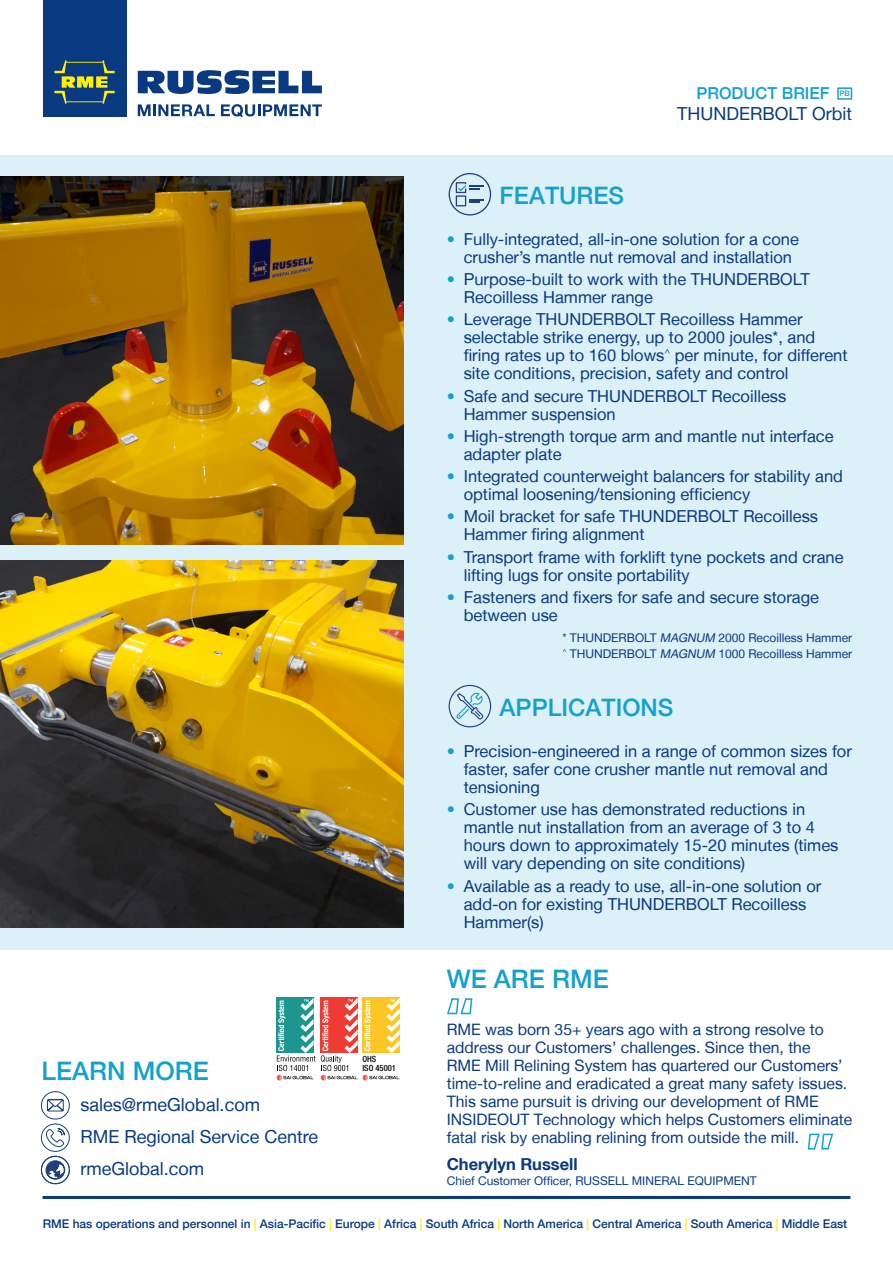
<style>
.page{position:relative;width:893px;height:1263px;background:#fff}
.page>*{position:absolute;margin:0;border:0;box-sizing:border-box;transform-origin:0 0}
.t1{font:500 25.5px "Helvetica Neue LT";color:#14a1cb}
.t2{font:500 24px "Helvetica Neue LT";color:#14a1cb}
.t3{font:18px "Helvetica Neue LT";color:#083981}
.t4{font:16.5px/18px "Helvetica Neue LT";color:#083981}
.t5{font:700 16.5px "Helvetica Neue LT";color:#083981}
.t6{font:500 16.5px "Helvetica Neue LT";color:#14a1cb}
.t7{font:15.75px/18px "Helvetica Neue LT";color:#083981}
.t8{font:500 12px "Helvetica Neue LT";color:#083981}
.t9{font:12px "Helvetica Neue LT";color:#083981}
.t10{font:500 condensed 8.55px/9.4px "Helvetica Neue LT";color:#040503}
.t11{font:500 7.5px "Helvetica Neue LT";color:#14a1cb}
.s1{color:#14a1cb}
.s2{font-style:italic}
.s3{color:#fff101}
</style>
<div class="page">
<div style="left:0;top:155px;width:893px;height:795px;background:#dbf0f7"></div>
<div style="left:837px;top:87px;width:15px;height:13px;border:2px solid #14a1cb"></div>
<hr style="left:43px;top:1196px;width:807px;height:3px;background:#083981">
<div style="left:449px;top:173px;width:42px;height:42px;border:1px solid #1f3f7d;border-radius:50%"></div>
<svg style="left:456px;top:182px;width:28px;height:24px"></svg>
<div style="left:43px;top:0;width:84px;height:117px;background:#083981"></div>
<svg style="left:138px;top:104px;width:77px;height:12px"></svg>
<svg style="left:221px;top:104px;width:101px;height:13px"></svg>
<svg style="left:138px;top:70px;width:184px;height:24px"></svg>
<svg style="left:54px;top:60px;width:61px;height:44px"></svg>
<div style="left:449px;top:685px;width:42px;height:42px;border:1px solid #1f3f7d;border-radius:50%"></div>
<svg style="left:456px;top:691px;width:28px;height:30px"></svg>
<img style="left:0;top:177px;width:404px;height:367px">
<svg style="left:447px;top:998px;width:26px;height:17px"></svg>
<svg style="left:807px;top:1133px;width:27px;height:17px"></svg>
<svg style="left:41px;top:1091px;width:29px;height:93px"></svg>
<div style="left:276px;top:998px;width:37px;height:55px;background:#1d9690"></div>
<svg style="left:277px;top:998px;width:123px;height:82px"></svg>
<img style="left:0;top:560px;width:404px;height:367px">
<p class="t2" style="left:500px;top:181px;width:126px">FEATURES</p>
<p class="t6" style="left:696px;top:84px;width:135px">PRODUCT BRIEF</p>
<p class="t11" style="left:840px;top:89px;width:12px">PB</p>
<p class="t3" style="left:677px;top:103px;width:177px">THUNDERBOLT Orbit</p>
<p class="t4" style="left:464px;top:230px;width:337px;text-indent:-17px"><span class="s1">•</span> Fully-integrated, all-in-one solution for a cone crusher’s mantle nut removal and installation</p>
<p class="t4" style="left:464px;top:270px;width:348px;text-indent:-17px"><span class="s1">•</span> Purpose-built to work with the THUNDERBOLT<br>Recoilless Hammer range</p>
<p class="t4" style="left:464px;top:310px;width:385px;text-indent:-17px"><span class="s1">•</span> Leverage THUNDERBOLT Recoilless Hammer selectable strike energy, up to 2000 joules*, and firing rates up to 160 blows<sup>^</sup> per minute, for different site conditions, precision, safety and control</p>
<p class="t4" style="left:464px;top:387px;width:324px;text-indent:-17px"><span class="s1">•</span> Safe and secure THUNDERBOLT Recoilless<br>Hammer suspension</p>
<p class="t4" style="left:464px;top:427px;width:371px;text-indent:-17px"><span class="s1">•</span> High-strength torque arm and mantle nut interface adapter plate</p>
<p class="t4" style="left:464px;top:467px;width:381px;text-indent:-17px"><span class="s1">•</span> Integrated counterweight balancers for stability and optimal loosening/tensioning efficiency</p>
<p class="t4" style="left:464px;top:507px;width:356px;text-indent:-17px"><span class="s1">•</span> Moil bracket for safe THUNDERBOLT Recoilless<br>Hammer firing alignment</p>
<p class="t4" style="left:464px;top:548px;width:381px;text-indent:-17px"><span class="s1">•</span> Transport frame with forklift tyne pockets and crane lifting lugs for onsite portability</p>
<p class="t4" style="left:464px;top:588px;width:357px;text-indent:-17px"><span class="s1">•</span> Fasteners and fixers for safe and secure storage between use</p>
<p class="t9" style="left:562px;top:630px;width:291px">* THUNDERBOLT <span class="s2">MAGNUM</span> 2000 Recoilless Hammer</p>
<p class="t9" style="left:562px;top:647px;width:291px"><sup>^</sup> THUNDERBOLT <span class="s2">MAGNUM</span> 1000 Recoilless Hammer</p>
<p class="t1" style="left:41px;top:1055px;width:169px">LEARN MORE</p>
<p class="t3" style="left:81px;top:1093px;width:181px">sales@rmeGlobal.com</p>
<p class="t3" style="left:81px;top:1126px;width:239px">RME Regional Service Centre</p>
<p class="t3" style="left:81px;top:1158px;width:125px">rmeGlobal.com</p>
<p class="t10" style="left:362px;top:1054px;width:35px">OHS<br>ISO 45001</p>
<p class="t2" style="left:500px;top:693px;width:175px">APPLICATIONS</p>
<p class="t4" style="left:464px;top:742px;width:390px;text-indent:-17px"><span class="s1">•</span> Precision-engineered in a range of common sizes for faster, safer cone crusher mantle nut removal and tensioning</p>
<p class="t4" style="left:464px;top:800px;width:376px;text-indent:-17px"><span class="s1">•</span> Customer use has demonstrated reductions in mantle nut installation from an average of 3 to 4 hours down to approximately 15-20 minutes (times will vary depending on site conditions)</p>
<p class="t4" style="left:447px;top:876px;width:376px"><span class="s1">•</span> Available as a ready to use, all-in-one solution or</p>
<p class="t4" style="left:464px;top:894px;width:344px">add-on for existing THUNDERBOLT Recoilless<br>Hammer(s)</p>
<p class="t1" style="left:447px;top:964px;width:164px">WE ARE RME</p>
<p class="t7" style="left:447px;top:1020px;width:407px">RME was born 35+ years ago with a strong resolve to address our Customers’ challenges. Since then, the<br>RME Mill Relining System has quartered our Customers’ time-to-reline and eradicated a great many safety issues.<br>This same pursuit is driving our development of RME INSIDEOUT Technology which helps Customers eliminate fatal risk by enabling relining from outside the mill.</p>
<p class="t5" style="left:447px;top:1154px;width:133px">Cherylyn Russell</p>
<p class="t9" style="left:447px;top:1174px;width:312px">Chief Customer Officer, RUSSELL MINERAL EQUIPMENT</p>
<p class="t8" style="left:43px;top:1216px;width:806px">RME has operations and personnel in <span class="s3">|</span> Asia-Pacific <span class="s3">|</span> Europe <span class="s3">|</span> Africa <span class="s3">|</span> South Africa <span class="s3">|</span> North America <span class="s3">|</span> Central America <span class="s3">|</span> South America <span class="s3">|</span> Middle East</p>
</div>
